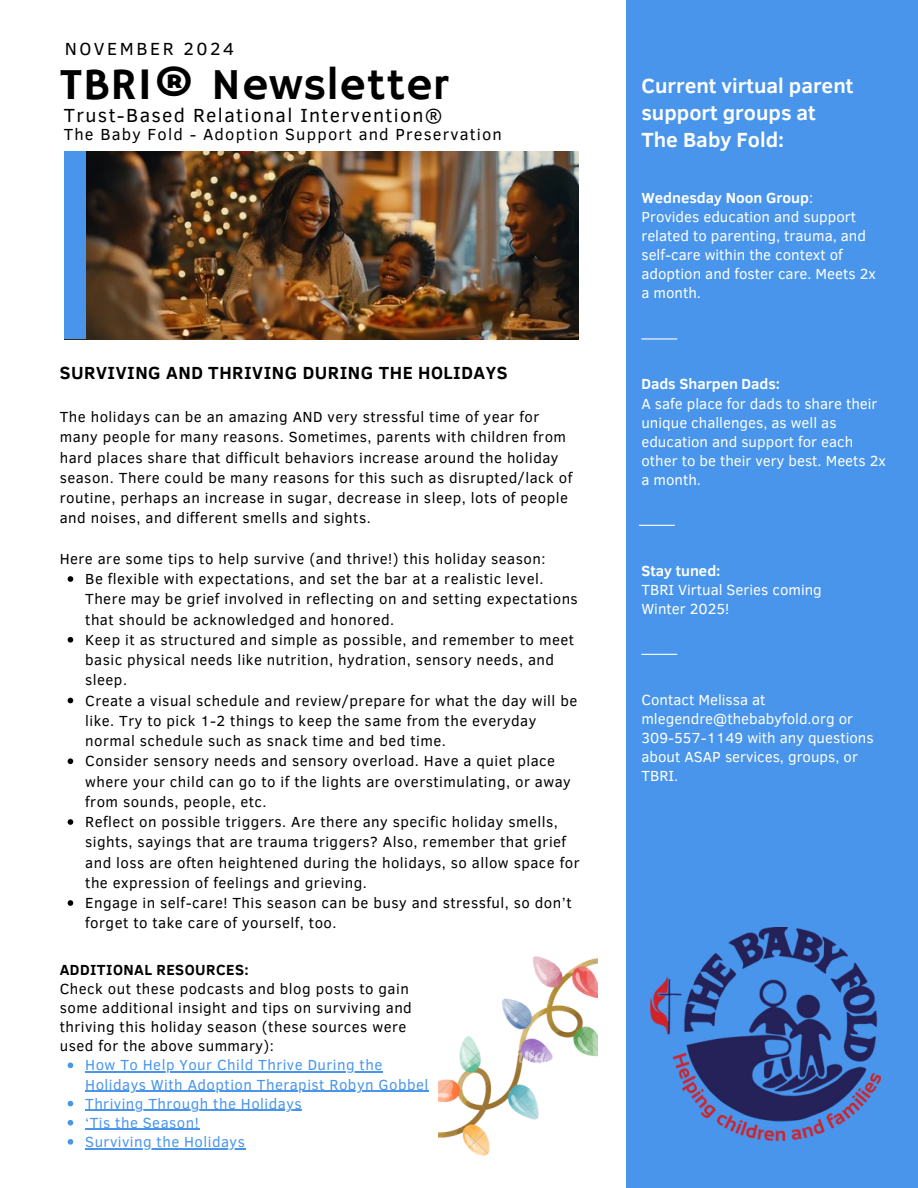
<style>
.page{position:relative;width:918px;height:1188px;background:#fff}
.page>*{position:absolute;margin:0;border:0;box-sizing:border-box;transform-origin:0 0}
.t1{font:45px "Hammersmith One";letter-spacing:.02em;color:#000001}
.t2{font:700 21px/27px "Clear Sans";color:#fff}
.t3{font:19.5px "Clear Sans";letter-spacing:.07em;color:#000001}
.t4{font:700 18px "Clear Sans";letter-spacing:.03em;color:#000001}
.t5{font:18px "Clear Sans";letter-spacing:.14em;color:#000001}
.t6{font:16.5px "Clear Sans";letter-spacing:.07em;color:#000001}
.t7{font:15px/20.2px "Clear Sans";letter-spacing:.03em;color:#000001}
.t8{font:15px/19.2px "Clear Sans";color:#fff}
.t9{font:15px/19.2px "Clear Sans";letter-spacing:.03em;color:#000}
.t10{font:15px/19.2px "Clear Sans";letter-spacing:.03em;color:#4895eb}
.t11{font:700 15px "Clear Sans";color:#fff}
.t12{font:700 15px "Clear Sans";letter-spacing:.03em;color:#000}
.s1{font-weight:400}
</style>
<div class="page">
<div style="left:626px;top:0;width:292px;height:1188px;background:#4895eb"></div>
<hr style="left:641px;top:338px;width:36px;height:2px;background:#fff">
<hr style="left:641px;top:654px;width:36px;height:1px;background:#fff">
<img style="left:86px;top:151px;width:493px;height:188px">
<div style="left:65px;top:151px;width:21px;height:188px;background:#4895eb"></div>
<img style="left:651px;top:928px;width:229px;height:213px">
<img style="left:438px;top:956px;width:159px;height:199px">
<svg style="left:68px;top:576px;width:5px;height:6px"></svg>
<svg style="left:68px;top:637px;width:5px;height:6px"></svg>
<svg style="left:68px;top:698px;width:5px;height:5px"></svg>
<svg style="left:68px;top:758px;width:5px;height:6px"></svg>
<svg style="left:68px;top:819px;width:5px;height:6px"></svg>
<svg style="left:68px;top:900px;width:5px;height:6px"></svg>
<svg style="left:68px;top:1063px;width:5px;height:5px"></svg>
<hr style="left:85px;top:1072px;width:298px;height:1px;background:#4895eb">
<hr style="left:85px;top:1091px;width:344px;height:1px;background:#4895eb">
<svg style="left:68px;top:1101px;width:5px;height:5px"></svg>
<hr style="left:85px;top:1110px;width:217px;height:1px;background:#4895eb">
<svg style="left:68px;top:1120px;width:5px;height:6px"></svg>
<hr style="left:85px;top:1129px;width:114px;height:1px;background:#4895eb">
<svg style="left:68px;top:1139px;width:5px;height:6px"></svg>
<hr style="left:85px;top:1148px;width:153px;height:1px;background:#4895eb">
<hr style="left:639px;top:525px;width:36px;height:1px;background:#fff">
<p class="t5" style="left:65px;top:36px;width:171px">NOVEMBER 2024</p>
<h5 class="t1" style="left:60px;top:59px;width:390px">TBRI® Newsletter</h5>
<p class="t3" style="left:64px;top:101px;width:380px">Trust-Based Relational Intervention®</p>
<p class="t6" style="left:64px;top:122px;width:440px">The Baby Fold - Adoption Support and Preservation</p>
<p class="t4" style="left:60px;top:360px;width:449px">SURVIVING AND THRIVING DURING THE HOLIDAYS</p>
<p class="t7" style="left:60px;top:406px;width:514px">The holidays can be an amazing AND very stressful time of year for many people for many reasons. Sometimes, parents with children from hard places share that difficult behaviors increase around the holiday season. There could be many reasons for this such as disrupted/lack of routine, perhaps an increase in sugar, decrease in sleep, lots of people and noises, and different smells and sights.</p>
<p class="t7" style="left:85px;top:548px;width:496px;text-indent:-25px">Here are some tips to help survive (and thrive!) this holiday season:<br>Be flexible with expectations, and set the bar at a realistic level.<br>There may be grief involved in reflecting on and setting expectations that should be acknowledged and honored.<br>Keep it as structured and simple as possible, and remember to meet basic physical needs like nutrition, hydration, sensory needs, and sleep.<br>Create a visual schedule and review/prepare for what the day will be like. Try to pick 1-2 things to keep the same from the everyday normal schedule such as snack time and bed time.<br>Consider sensory needs and sensory overload. Have a quiet place where your child can go to if the lights are overstimulating, or away from sounds, people, etc.<br>Reflect on possible triggers. Are there any specific holiday smells, sights, sayings that are trauma triggers? Also, remember that grief and loss are often heightened during the holidays, so allow space for the expression of feelings and grieving.<br>Engage in self-care! This season can be busy and stressful, so don’t forget to take care of yourself, too.</p>
<p class="t12" style="left:60px;top:959px;width:191px">ADDITIONAL RESOURCES:</p>
<p class="t9" style="left:60px;top:978px;width:354px">Check out these podcasts and blog posts to gain some additional insight and tips on surviving and thriving this holiday season (these sources were used for the above summary):</p>
<p class="t10" style="left:85px;top:1055px;width:345px">How To Help Your Child Thrive During the<br>Holidays With Adoption Therapist Robyn Gobbel<br>Thriving Through the Holidays<br>‘Tis the Season!<br>Surviving the Holidays</p>
<h2 class="t2" style="left:641px;top:71px;width:213px">Current virtual parent support groups at<br>The Baby Fold:</h2>
<p class="t11" style="left:641px;top:187px;width:173px">Wednesday Noon Group<span class="s1">:</span></p>
<p class="t8" style="left:641px;top:206px;width:236px">Provides education and support related to parenting, trauma, and self-care within the context of adoption and foster care. Meets 2x</p>
<p class="t8" style="left:641px;top:283px;width:61px">a month.</p>
<p class="t11" style="left:641px;top:373px;width:140px">Dads Sharpen Dads:</p>
<p class="t8" style="left:641px;top:393px;width:246px">A safe place for dads to share their unique challenges, as well as education and support for each other to be their very best. Meets 2x a month.</p>
<p class="t11" style="left:641px;top:560px;width:81px">Stay tuned:</p>
<p class="t8" style="left:641px;top:579px;width:182px">TBRI Virtual Series coming</p>
<p class="t8" style="left:641px;top:598px;width:89px">Winter 2025!</p>
<p class="t8" style="left:641px;top:689px;width:234px">Contact Melissa at mlegendre@thebabyfold.org or<br>309-557-1149 with any questions about ASAP services, groups, or<br>TBRI.</p>
</div>
